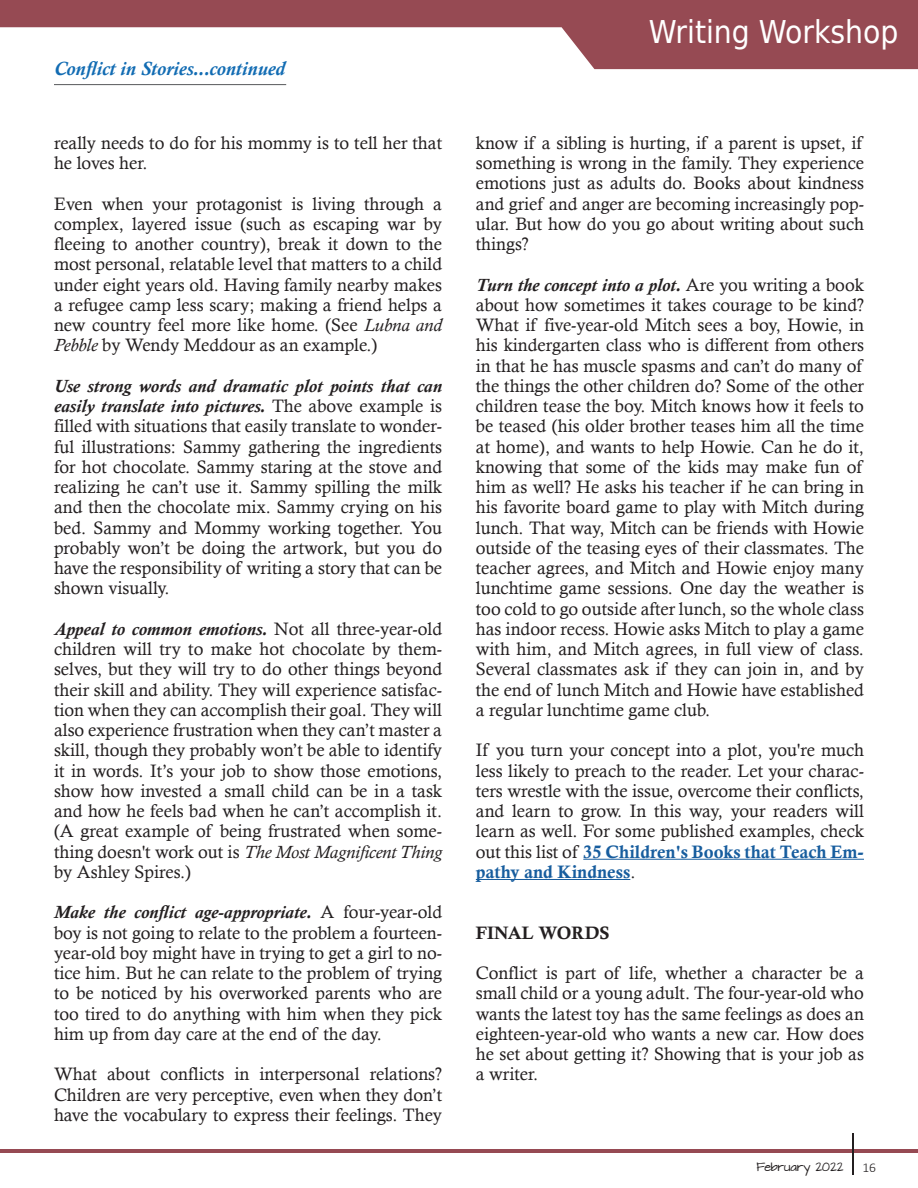
<style>
.page{position:relative;width:918px;height:1188px;background:#fff}
.page>*{position:absolute;margin:0;border:0;box-sizing:border-box;transform-origin:0 0}
.t1{font:31.5px "DejaVu Sans Condensed";color:#fff}
.t2{font:italic 700 19.5px "Calisto";color:#126cb3}
.t3{font:18px/20.2px "Calisto";color:#231f20;text-align:justify}
.t4{font:18px "Calis MT Bol";color:#231f20}
.t5{font:300 13.5px "Calibri";color:#231f20}
.t6{font:10.2px "Architects Daughter";color:#231f20}
.s1{font-style:italic}
.s2{font-weight:700;font-style:italic}
.s3{font-family:"Calis MT Bol";color:#175d9e}
</style>
<div class="page">
<hr style="left:0;top:1149px;width:918px;height:4px;background:#964a53">
<hr style="left:852px;top:1133px;width:2px;height:42px;background:#231f20">
<svg style="left:0;top:0;width:918px;height:69px;fill:#964a53"></svg>
<hr style="left:54px;top:84px;width:232px;height:1px;background:#57585a">
<hr style="left:583px;top:859px;width:281px;height:1px;background:#175d9e">
<hr style="left:476px;top:879px;width:154px;height:1px;background:#175d9e">
<p class="t2" style="left:54px;top:57px;width:233px">Conflict in Stories...continued</p>
<p class="t3" style="left:54px;top:132px;width:390px">really needs to do for his mommy is to tell her that he loves her.</p>
<p class="t3" style="left:54px;top:193px;width:390px">Even when your protagonist is living through a complex, layered issue (such as escaping war by fleeing to another country), break it down to the most personal, relatable level that matters to a child under eight years old. Having family nearby makes a refugee camp less scary; making a friend helps a new country feel more like home. (See <span class="s1">Lubna and Pebble</span> by Wendy Meddour as an example.)</p>
<p class="t3" style="left:54px;top:375px;width:390px"><span class="s2">Use strong words and dramatic plot points that can easily translate into pictures.</span> The above example is filled with situations that easily translate to wonder&shy;ful illustrations: Sammy gathering the ingredients for hot chocolate. Sammy staring at the stove and realizing he can’t use it. Sammy spilling the milk and then the chocolate mix. Sammy crying on his bed. Sammy and Mommy working together. You probably won’t be doing the artwork, but you do have the responsibility of writing a story that can be shown visually.</p>
<p class="t3" style="left:54px;top:618px;width:390px"><span class="s2">Appeal to common emotions.</span> Not all three-year-old children will try to make hot chocolate by them&shy;selves, but they will try to do other things beyond their skill and ability. They will experience satisfac&shy;tion when they can accomplish their goal. They will also experience frustration when they can’t master a skill, though they probably won’t be able to identify it in words. It’s your job to show those emotions, show how invested a small child can be in a task and how he feels bad when he can’t accomplish it. (A great example of being frustrated when some&shy;thing doesn't work out is <span class="s1">The Most Magnificent Thing </span>by Ashley Spires.)</p>
<p class="t3" style="left:54px;top:902px;width:390px"><span class="s2">Make the conflict age-appropriate.</span> A four-year-old boy is not going to relate to the problem a fourteen&shy;year-old boy might have in trying to get a girl to no&shy;tice him. But he can relate to the problem of trying to be noticed by his overworked parents who are too tired to do anything with him when they pick him up from day care at the end of the day.</p>
<p class="t3" style="left:54px;top:1064px;width:390px">What about conflicts in interpersonal relations?<br>Children are very perceptive, even when they don’t have the vocabulary to express their feelings. They</p>
<p class="t1" style="left:649px;top:7px;width:251px">Writing Workshop</p>
<p class="t3" style="left:476px;top:132px;width:390px">know if a sibling is hurting, if a parent is upset, if something is wrong in the family. They experience emotions just as adults do. Books about kindness and grief and anger are becoming increasingly pop&shy;ular. But how do you go about writing about such things?</p>
<p class="t3" style="left:476px;top:274px;width:390px"><span class="s2">Turn the concept into a plot.</span> Are you writing a book about how sometimes it takes courage to be kind?<br>What if five-year-old Mitch sees a boy, Howie, in his kindergarten class who is different from others in that he has muscle spasms and can’t do many of the things the other children do? Some of the other children tease the boy. Mitch knows how it feels to be teased (his older brother teases him all the time at home), and wants to help Howie. Can he do it, knowing that some of the kids may make fun of him as well? He asks his teacher if he can bring in his favorite board game to play with Mitch during lunch. That way, Mitch can be friends with Howie outside of the teasing eyes of their classmates. The teacher agrees, and Mitch and Howie enjoy many lunchtime game sessions. One day the weather is too cold to go outside after lunch, so the whole class has indoor recess. Howie asks Mitch to play a game with him, and Mitch agrees, in full view of class.<br>Several classmates ask if they can join in, and by the end of lunch Mitch and Howie have established a regular lunchtime game club.</p>
<p class="t3" style="left:476px;top:740px;width:390px">If you turn your concept into a plot, you're much less likely to preach to the reader. Let your charac&shy;ters wrestle with the issue, overcome their conflicts, and learn to grow. In this way, your readers will learn as well. For some published examples, check out this list of <span class="s3">35 Children's Books that Teach Em&shy;pathy and Kindness</span>.</p>
<p class="t4" style="left:476px;top:922px;width:135px">FINAL WORDS</p>
<p class="t3" style="left:476px;top:963px;width:390px">Conflict is part of life, whether a character be a small child or a young adult. The four-year-old who wants the latest toy has the same feelings as does an eighteen-year-old who wants a new car. How does he set about getting it? Showing that is your job as a writer.</p>
<p class="t6" style="left:757px;top:1159px;width:88px">February 2022</p>
<p class="t5" style="left:862px;top:1159px;width:15px">16</p>
</div>
